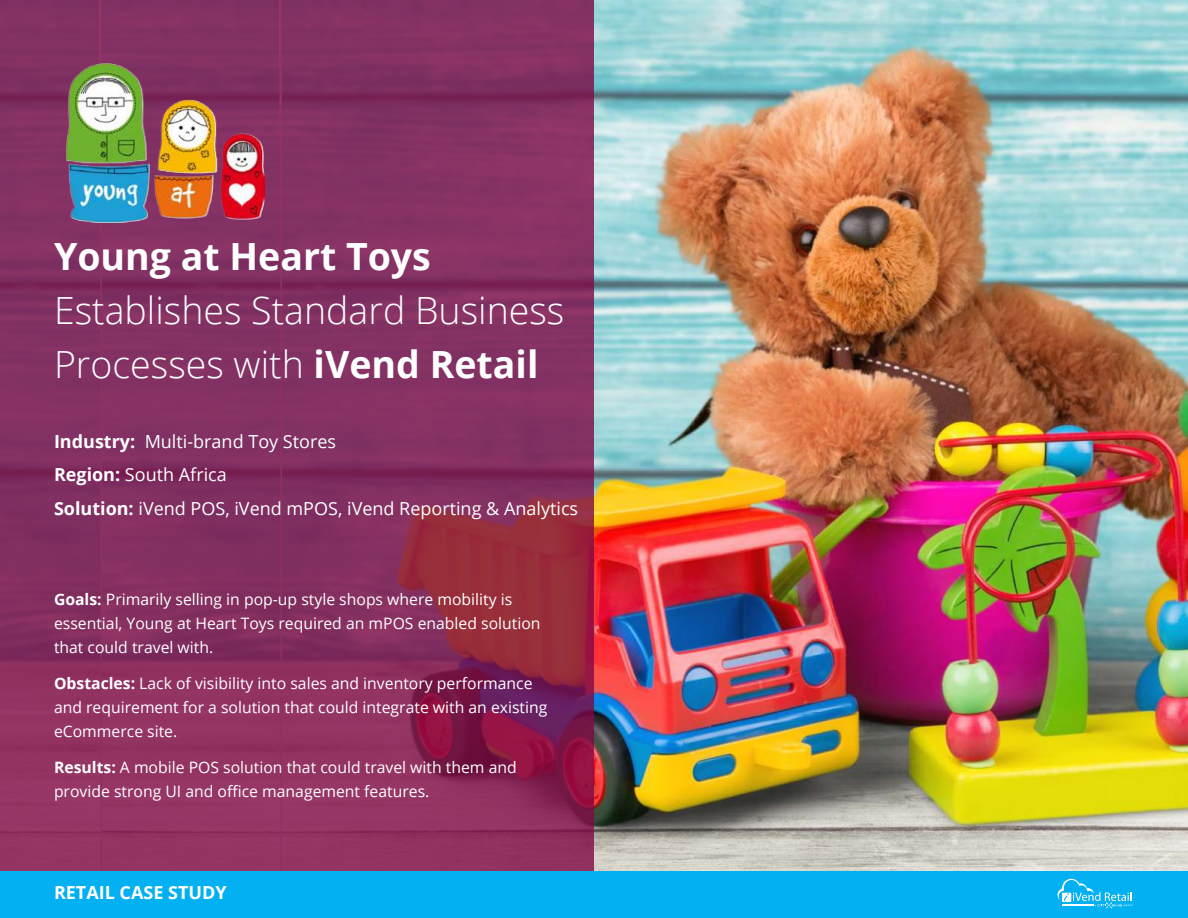
<style>
.page{position:relative;width:1188px;height:918px;background:#fff}
.page>*{position:absolute;margin:0;border:0;box-sizing:border-box;transform-origin:0 0}
.t1{font:300 37.5px/54px "Open Sans";color:#fdfefe}
.t2{font:700 37.5px "Open Sans";color:#fdfefe}
.t3{font:18px/33.6px "Open Sans";color:#fff}
.t4{font:700 18px "Open Sans";color:#fff}
.t5{font:15.75px/24px "Open Sans";color:#fff}
.s1{font-weight:700}
</style>
<div class="page">
<img style="left:594px;top:0;width:594px;height:872px">
<svg style="left:0;top:0;width:594px;height:872px;fill:#853162"></svg>
<img style="left:65px;top:62px;width:200px;height:161px">
<div style="left:0;top:872px;width:1188px;height:46px;background:#03b0f1"></div>
<svg style="left:1058px;top:879px;width:75px;height:29px"></svg>
<h1 class="t2" style="left:54px;top:242px;width:378px">Young at Heart Toys</h1>
<h1 class="t1" style="left:54px;top:287px;width:512px">Establishes Standard Business<br>Processes with <span class="s1">iVend Retail</span></h1>
<p class="t3" style="left:54px;top:426px;width:526px"><span class="s1">Industry:</span> Multi-brand Toy Stores<br><span class="s1">Region:</span> South Africa<br><span class="s1">Solution:</span> iVend POS, iVend mPOS, iVend Reporting &amp; Analytics</p>
<p class="t5" style="left:54px;top:588px;width:488px"><span class="s1">Goals:</span> Primarily selling in pop-up style shops where mobility is essential, Young at Heart Toys required an mPOS enabled solution that could travel with.</p>
<p class="t5" style="left:54px;top:672px;width:495px"><span class="s1">Obstacles:</span> Lack of visibility into sales and inventory performance and requirement for a solution that could integrate with an existing eCommerce site.</p>
<p class="t5" style="left:54px;top:756px;width:464px"><span class="s1">Results:</span> A mobile POS solution that could travel with them and provide strong UI and office management features.</p>
<p class="t4" style="left:54px;top:885px;width:174px">RETAIL CASE STUDY</p>
</div>
